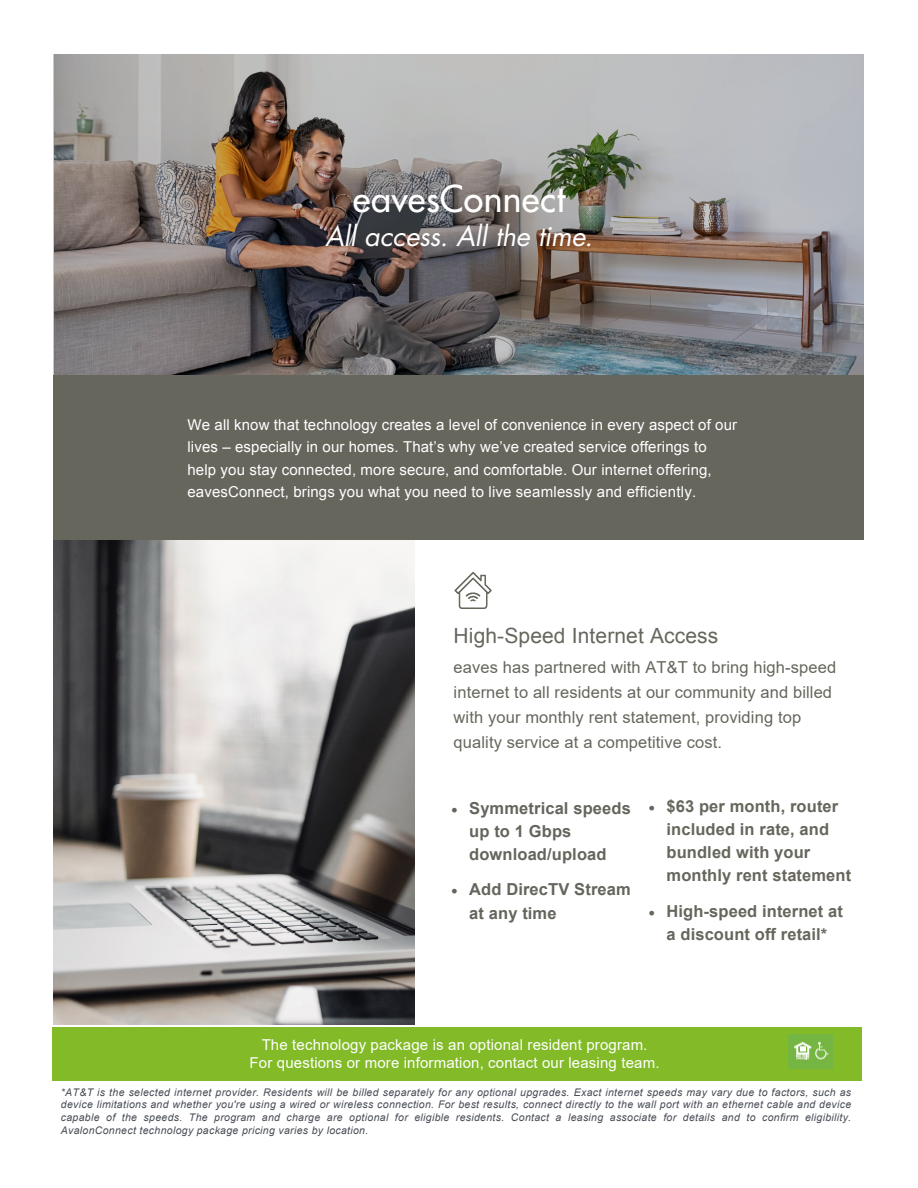
<style>
.page{position:relative;width:918px;height:1188px;background:#fff}
.page>*{position:absolute;margin:0;border:0;box-sizing:border-box;transform-origin:0 0}
.t1{font:500 36px "Futura Std";letter-spacing:.015em;color:#fff}
.t2{font:italic 27px "Futura Std";letter-spacing:-.01em;color:#fff}
.t3{font:21px "Arial";letter-spacing:.005em;color:#67665d}
.t4{font:16.5px/24.8px "Arial";letter-spacing:.005em;color:#67665d}
.t5{font:700 16.5px/23.1px "Arial";letter-spacing:.005em;color:#67665d}
.t6{font:700 16.5px/23.1px "Arial";letter-spacing:.005em;color:#64665d}
.t7{font:15px/22.5px "Arial";letter-spacing:.01em;color:#fff}
.t8{font:15px/18px "Arial";letter-spacing:.01em;color:#fff;text-align:center}
.t9{font:italic 10.5px/12.6px "Arial";letter-spacing:.03em;color:#474c55;text-align:justify}
.s1{font-style:inherit}
</style>
<div class="page">
<div style="left:54px;top:375px;width:810px;height:165px;background:#67665d"></div>
<img style="left:54px;top:54px;width:810px;height:320px">
<div style="left:52px;top:1027px;width:810px;height:54px;background:#82bb27"></div>
<img style="left:53px;top:540px;width:362px;height:485px">
<img style="left:788px;top:1035px;width:45px;height:33px">
<img style="left:454px;top:572px;width:38px;height:37px">
<p class="t1" style="left:353px;top:176px;width:214px">eavesConnect</p>
<p class="t2" style="left:325px;top:219px;width:269px">All access. All the time.</p>
<p class="t7" style="left:188px;top:413px;width:551px">We all know that technology creates a level of convenience in every aspect of our lives – especially in our homes. That’s why we’ve created service offerings to help you stay connected, more secure, and comfortable. Our internet offering, eavesConnect, brings you what you need to live seamlessly and efficiently.</p>
<p class="t3" style="left:454px;top:622px;width:266px">High-Speed Internet Access</p>
<p class="t4" style="left:454px;top:655px;width:384px">eaves has partnered with <span class="s1">AT&amp;T</span> to bring high-speed internet to all residents at our community and billed with your monthly rent <span class="s1">statement</span>, providing top quality service at a competitive cost.</p>
<h3 class="t6" style="left:469px;top:797px;width:163px;text-indent:-18px">• Symmetrical speeds up to 1 Gbps download/upload</h3>
<h3 class="t6" style="left:469px;top:878px;width:163px;text-indent:-18px">• Add DirecTV Stream at any time</h3>
<p class="t5" style="left:667px;top:795px;width:186px;text-indent:-18px">• $<span class="s1">63</span> per month, router included <span class="s1">in rate</span>, and bundled with your monthly rent statement</p>
<p class="t5" style="left:649px;top:899px;width:195px;text-align:center">• High-speed internet at a discount off retail*</p>
<p class="t8" style="left:250px;top:1035px;width:411px">The technology package is an optional resident program.<br>For questions or more information, contact our leasing team.</p>
<p class="t9" style="left:61px;top:1086px;width:792px">*AT&amp;T is the selected internet provider. Residents will be billed separately for any optional upgrades. Exact internet speeds may vary due to factors, such as device limitations and whether you're using a wired or wireless connection. For best results, connect directly to the wall port with an ethernet cable and device capable of the speeds. The program and charge are optional for eligible residents. Contact a leasing associate for details and to confirm eligibility.<br>AvalonConnect technology package pricing varies by location.</p>
</div>
